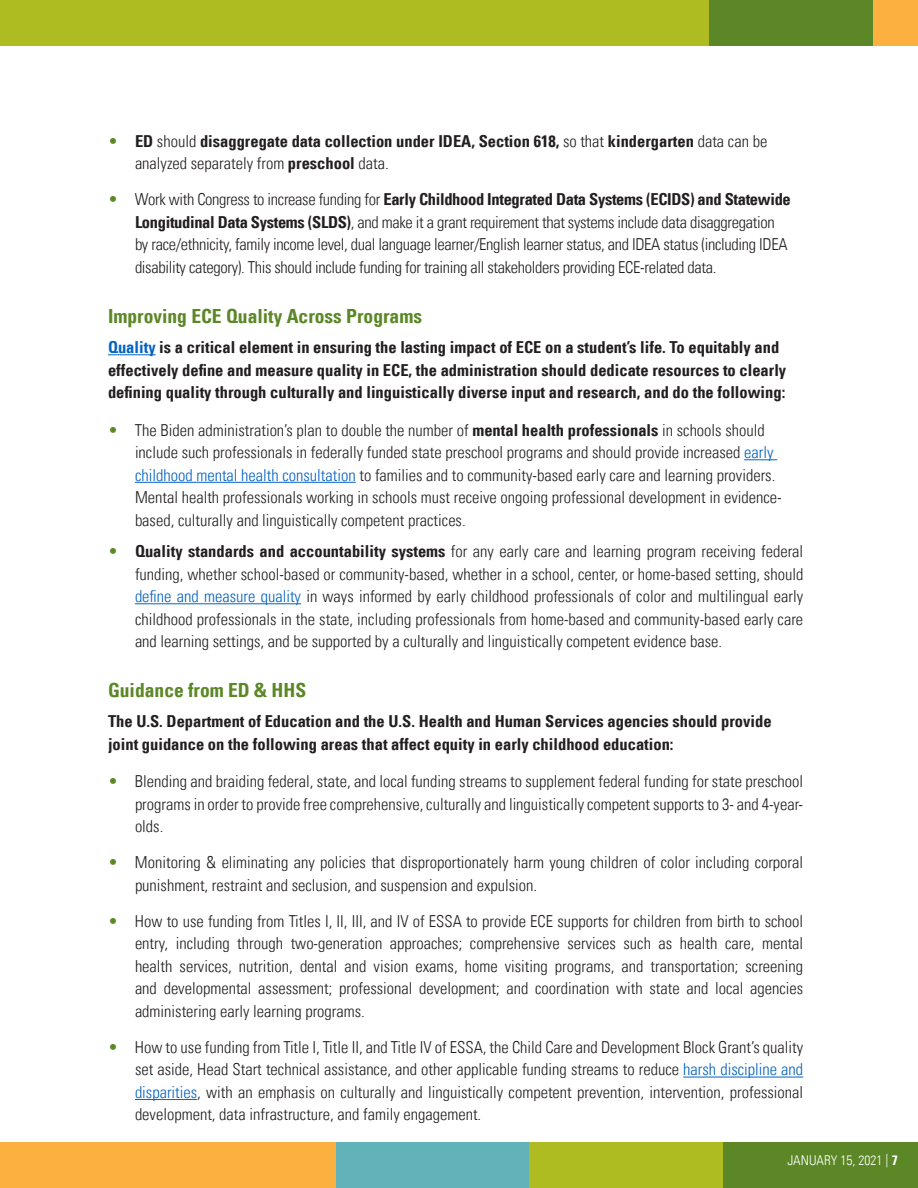
<style>
.page{position:relative;width:918px;height:1188px;background:#fff}
.page>*{position:absolute;margin:0;border:0;box-sizing:border-box;transform-origin:0 0}
.HEAD{font:700 condensed 19.5px "Univers LT";color:#5c8727}
.List_Paragraph{font:300 condensed 16.5px/22.5px "Univers LT";color:#231f20;text-align:justify}
.paragraph{font:700 condensed 16.5px/22.5px "Univers LT";color:#231f20}
.paragraph-2{font:300 condensed 16.5px/22.5px "Univers LT";letter-spacing:-.02em;color:#231f20}
.t1{font:300 condensed 13.5px "Univers LT";color:#fff}
.s1{font-weight:300;color:#5c8727}
.s2{font-weight:300}
.s3{color:#5c8727}
.s4{font-weight:700}
.s5{color:#0563c1}
</style>
<div class="page">
<div style="left:873px;top:0;width:45px;height:45px;background:#fbb03f"></div>
<div style="left:336px;top:1143px;width:194px;height:45px;background:#61b2b9"></div>
<div style="left:530px;top:1143px;width:194px;height:45px;background:#aebc21"></div>
<div style="left:724px;top:1143px;width:194px;height:45px;background:#5c8727"></div>
<div style="left:706px;top:0;width:167px;height:45px;background:#5c8727"></div>
<div style="left:0;top:0;width:709px;height:45px;background:#aebc21"></div>
<div style="left:0;top:1143px;width:336px;height:45px;background:#fbb03f"></div>
<hr style="left:108px;top:354px;width:48px;height:1px;background:#0563c1">
<hr style="left:744px;top:459px;width:33px;height:1px;background:#0563c1">
<hr style="left:135px;top:482px;width:221px;height:1px;background:#0563c1">
<hr style="left:135px;top:603px;width:166px;height:1px;background:#0563c1">
<hr style="left:683px;top:1077px;width:120px;height:1px;background:#0563c1">
<hr style="left:135px;top:1099px;width:62px;height:1px;background:#0563c1">
<p class="paragraph" style="left:135px;top:130px;width:634px;text-indent:-27px"><span class="s1">•</span> ED <span class="s2">should</span> disaggregate data collection under IDEA, Section 618, <span class="s2">so that</span> kindergarten <span class="s2">data can be analyzed separately from</span> preschool <span class="s2">data.</span></p>
<p class="paragraph-2" style="left:135px;top:188px;width:657px;text-indent:-27px"><span class="s3">•</span> Work with Congress to increase funding for <span class="s4">Early Childhood Integrated Data Systems (ECIDS) and Statewide Longitudinal Data Systems (SLDS)</span>, and make it a grant requirement that systems include data disaggregation by race/ethnicity, family income level, dual language learner/English learner status, and IDEA status (including IDEA disability category). This should include funding for training all stakeholders providing ECE-related data.</p>
<p class="HEAD" style="left:108px;top:304px;width:316px">Improving ECE Quality Across Programs</p>
<p class="paragraph" style="left:108px;top:336px;width:680px"><span class="s5">Quality</span> is a critical element in ensuring the lasting impact of ECE on a student’s life. To equitably and effectively define and measure quality in ECE, the administration should dedicate resources to clearly defining quality through culturally and linguistically diverse input and research, and do the following:</p>
<p class="List_Paragraph" style="left:135px;top:419px;width:648px;text-align:left;text-indent:-27px"><span class="s3">•</span> The Biden administration’s plan to double the number of <span class="s4">mental health professionals</span> in schools should include such professionals in federally funded state preschool programs and should provide increased <span class="s5">early childhood mental health consultation</span> to families and to community-based early care and learning providers.<br>Mental health professionals working in schools must receive ongoing professional development in evidence&shy;based, culturally and linguistically competent practices.</p>
<p class="List_Paragraph" style="left:135px;top:540px;width:670px;text-indent:-27px"><span class="s3">•</span> <span class="s4">Quality standards and accountability systems</span> for any early care and learning program receiving federal funding, whether school-based or community-based, whether in a school, center, or home-based setting, should <span class="s5">define and measure quality</span> in ways informed by early childhood professionals of color and multilingual early childhood professionals in the state, including professionals from home-based and community-based early care and learning settings, and be supported by a culturally and linguistically competent evidence base.</p>
<p class="HEAD" style="left:108px;top:679px;width:200px">Guidance from ED &amp; HHS</p>
<p class="paragraph" style="left:108px;top:710px;width:665px">The U.S. Department of Education and the U.S. Health and Human Services agencies should provide joint guidance on the following areas that affect equity in early childhood education:</p>
<p class="List_Paragraph" style="left:135px;top:770px;width:670px;text-indent:-27px"><span class="s3">•</span> Blending and braiding federal, state, and local funding streams to supplement federal funding for state preschool programs in order to provide free comprehensive, culturally and linguistically competent supports to 3- and 4-year&shy;olds.</p>
<p class="List_Paragraph" style="left:135px;top:851px;width:670px;text-indent:-27px"><span class="s3">•</span> Monitoring &amp; eliminating any policies that disproportionately harm young children of color including corporal punishment, restraint and seclusion, and suspension and expulsion.</p>
<p class="List_Paragraph" style="left:135px;top:910px;width:670px;text-indent:-27px"><span class="s3">•</span> How to use funding from Titles I, II, III, and IV of ESSA to provide ECE supports for children from birth to school entry, including through two-generation approaches; comprehensive services such as health care, mental health services, nutrition, dental and vision exams, home visiting programs, and transportation; screening and developmental assessment; professional development; and coordination with state and local agencies administering early learning programs.</p>
<p class="List_Paragraph" style="left:135px;top:1036px;width:670px;text-indent:-27px"><span class="s3">•</span> How to use funding from Title I, Title II, and Title IV of ESSA, the Child Care and Development Block Grant’s quality set aside, Head Start technical assistance, and other applicable funding streams to reduce <span class="s5">harsh discipline and disparities</span>, with an emphasis on culturally and linguistically competent prevention, intervention, professional development, data infrastructure, and family engagement.</p>
<p class="t1" style="left:787px;top:1153px;width:112px">JANUARY 15, 2021 | <span class="s4">7</span></p>
</div>
